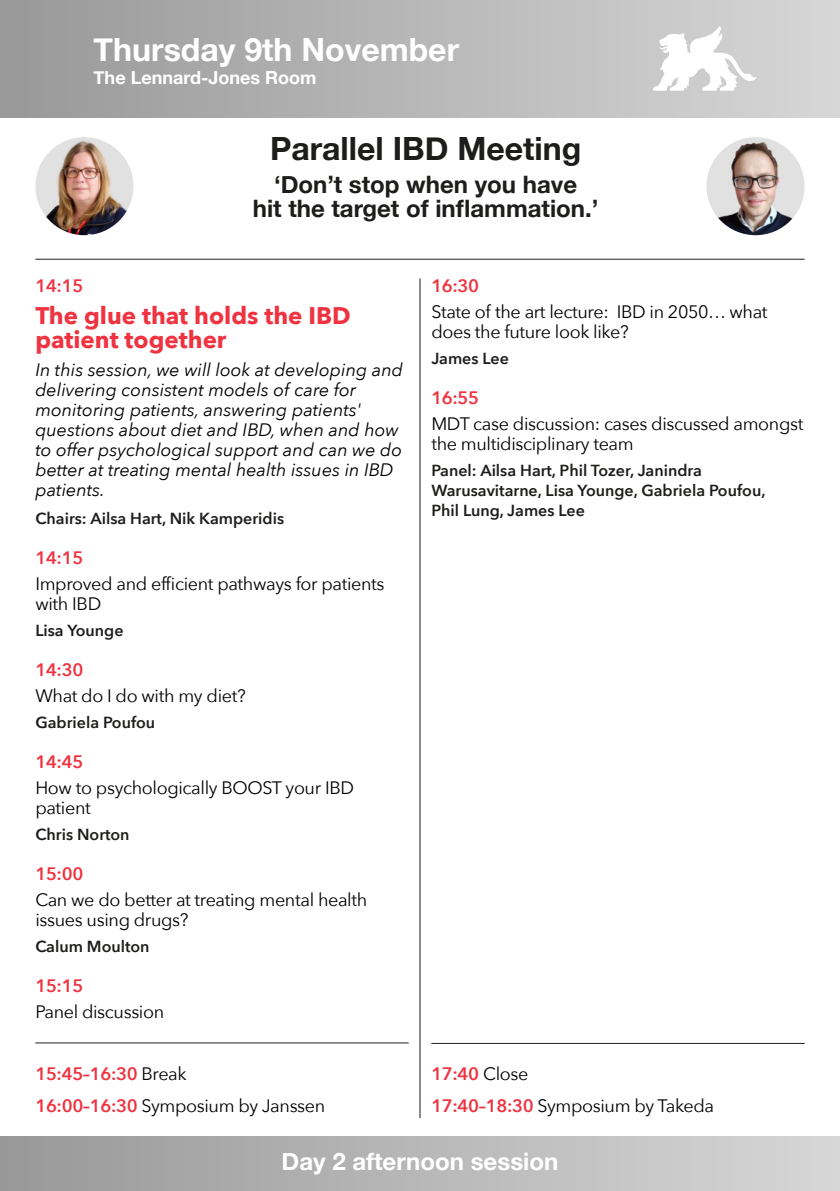
<style>
.page{position:relative;width:840px;height:1191px;background:#fff}
.page>*{position:absolute;margin:0;border:0;box-sizing:border-box;transform-origin:0 0}
.t1{font:700 32px "Helvetica Neue";color:#fff}
.t2{font:700 32px "Helvetica Neue";color:#1d1d1b}
.t3{font:700 24px/24.6px "Helvetica Neue";color:#1d1d1b;text-align:center}
.t4{font:700 24px/24px "Avenir Next";color:#ef3340}
.t5{font:700 24px "Helvetica Neue";color:#fff}
.t6{font:18px/20px "Avenir Next";letter-spacing:-.02em;color:#000}
.t7{font:italic 18px/20px "Avenir Next";color:#000}
.t8{font:600 18px "Avenir Next";letter-spacing:-.02em;color:#ef3340}
.t9{font:700 18px "Helvetica Neue";color:#fff}
.t10{font:600 16px/20px "Avenir Next";color:#1d1d1b}
.s1{font-weight:600;color:#ef3340}
</style>
<div class="page">
<div style="left:0;top:0;width:839px;height:118px;background:linear-gradient(to right,#989898,#d7d7d7)"></div>
<div style="left:0;top:1136px;width:839px;height:55px;background:linear-gradient(to right,#989898,#d7d7d7)"></div>
<svg style="left:650px;top:25px;width:106px;height:66px"></svg>
<hr style="left:419px;top:278px;width:1px;height:840px;background:#1d1d1b">
<img style="left:35px;top:137px;width:98px;height:98px;border-radius:50%">
<img style="left:706px;top:137px;width:98px;height:98px;border-radius:50%">
<hr style="left:35px;top:259px;width:769px;height:1px;background:#1d1d1b">
<hr style="left:35px;top:1042px;width:373px;height:1px;background:#1d1d1b">
<hr style="left:431px;top:1043px;width:373px;height:1px;background:#1d1d1b">
<h1 class="t1" style="left:94px;top:30px;width:367px">Thursday 9th November</h1>
<p class="t9" style="left:94px;top:67px;width:224px">The Lennard-Jones Room</p>
<h1 class="t2" style="left:270px;top:129px;width:312px">Parallel IBD Meeting</h1>
<h2 class="t3" style="left:252px;top:171px;width:347px">‘Don’t stop when you have<br>hit the target of inflammation.’</h2>
<p class="t8" style="left:35px;top:274px;width:49px">14:15</p>
<h2 class="t4" style="left:35px;top:304px;width:317px">The glue that holds the IBD patient together</h2>
<p class="t7" style="left:35px;top:360px;width:369px">In this session, we will look at developing and delivering consistent models of care for monitoring patients, answering patients' questions about diet and IBD, when and how to offer psychological support and can we do better at treating mental health issues in IBD patients.</p>
<p class="t10" style="left:35px;top:509px;width:250px">Chairs: Ailsa Hart, Nik Kamperidis</p>
<p class="t8" style="left:35px;top:546px;width:49px">14:15</p>
<p class="t6" style="left:35px;top:574px;width:350px">Improved and efficient pathways for patients with IBD</p>
<p class="t10" style="left:35px;top:621px;width:90px">Lisa Younge</p>
<p class="t8" style="left:35px;top:658px;width:49px">14:30</p>
<p class="t6" style="left:35px;top:686px;width:212px">What do I do with my diet?</p>
<p class="t10" style="left:35px;top:713px;width:121px">Gabriela Poufou</p>
<p class="t8" style="left:35px;top:750px;width:49px">14:45</p>
<p class="t6" style="left:35px;top:778px;width:320px">How to psychologically BOOST your IBD patient</p>
<p class="t10" style="left:35px;top:825px;width:96px">Chris Norton</p>
<p class="t8" style="left:35px;top:862px;width:49px">15:00</p>
<p class="t6" style="left:35px;top:890px;width:333px">Can we do better at treating mental health issues using drugs?</p>
<p class="t10" style="left:35px;top:937px;width:116px">Calum Moulton</p>
<p class="t8" style="left:35px;top:974px;width:49px">15:15</p>
<p class="t6" style="left:35px;top:1002px;width:130px">Panel discussion</p>
<p class="t8" style="left:431px;top:274px;width:49px">16:30</p>
<p class="t6" style="left:431px;top:302px;width:337px">State of the art lecture: IBD in 2050… what does the future look like?</p>
<p class="t10" style="left:431px;top:349px;width:79px">James Lee</p>
<p class="t8" style="left:431px;top:386px;width:49px">16:55</p>
<p class="t6" style="left:431px;top:414px;width:373px">MDT case discussion: cases discussed amongst the multidisciplinary team</p>
<p class="t10" style="left:431px;top:461px;width:335px">Panel: Ailsa Hart, Phil Tozer, Janindra<br>Warusavitarne, Lisa Younge, Gabriela Poufou,<br>Phil Lung, James Lee</p>
<p class="t6" style="left:35px;top:1058px;width:291px;line-height:32px"><span class="s1">15:45–16:30</span> Break<br><span class="s1">16:00–16:30</span> Symposium by Janssen</p>
<p class="t6" style="left:431px;top:1058px;width:284px;line-height:32px"><span class="s1">17:40</span> Close<br><span class="s1">17:40–18:30</span> Symposium by Takeda</p>
<h2 class="t5" style="left:281px;top:1146px;width:278px">Day 2 afternoon session</h2>
</div>
